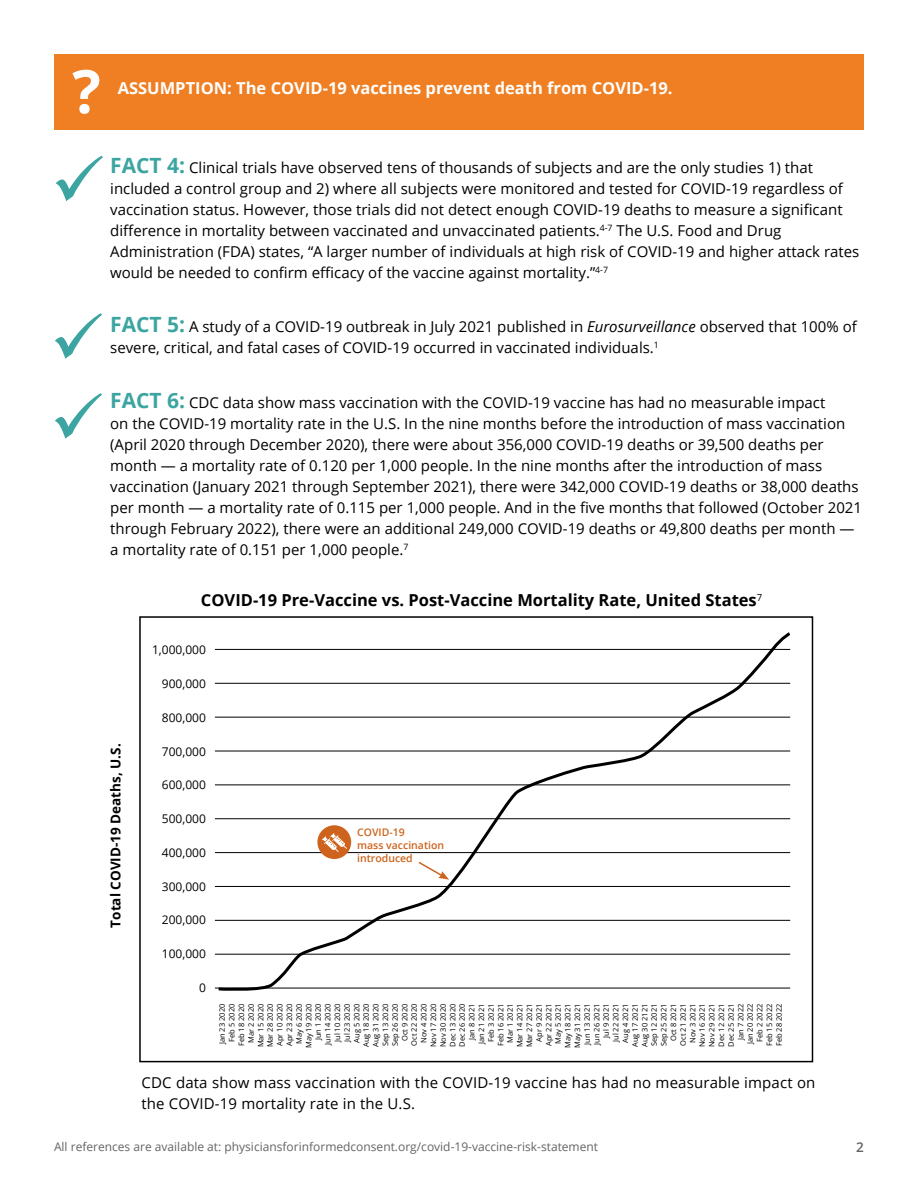
<style>
.page{position:relative;width:918px;height:1188px;background:#fff}
.page>*{position:absolute;margin:0;border:0;box-sizing:border-box;transform-origin:0 0}
.t1{font:700 16.5px "Open Sans";color:#000}
.t2{font:700 16.5px "Open Sans";color:#fff}
.t3{font:15px/21px "Open Sans";color:#000}
.t4{font:700 13.5px "Open Sans";color:#000}
.t5{font:600 13.5px "Open Sans";color:#636466}
.t6{font:12px "Open Sans";color:#636466}
.t7{font:12px "Open Sans";color:#000}
.t8{font:600 10.5px/12.6px "Open Sans";color:#cd631c}
.t9{font:7.5px "Open Sans";color:#000}
.s1{font-weight:700;font-size:21px;color:#3ca5a1}
.s2{font-style:italic}
</style>
<div class="page">
<svg style="left:56px;top:156px;width:47px;height:45px"></svg>
<svg style="left:55px;top:313px;width:47px;height:46px"></svg>
<svg style="left:55px;top:393px;width:47px;height:46px"></svg>
<div style="left:54px;top:54px;width:810px;height:76px;background:#ef7f22"></div>
<svg style="left:72px;top:70px;width:27px;height:44px"></svg>
<div style="left:139px;top:616px;width:674px;height:446px;border:2px solid #000"></div>
<hr style="left:215px;top:886px;width:575px;height:1px;background:#000">
<hr style="left:215px;top:920px;width:575px;height:1px;background:#000">
<hr style="left:215px;top:954px;width:575px;height:1px;background:#000">
<hr style="left:215px;top:988px;width:575px;height:1px;background:#000">
<hr style="left:215px;top:751px;width:575px;height:1px;background:#000">
<hr style="left:215px;top:785px;width:575px;height:1px;background:#000">
<hr style="left:215px;top:818px;width:575px;height:1px;background:#000">
<hr style="left:215px;top:852px;width:575px;height:1px;background:#000">
<hr style="left:215px;top:649px;width:575px;height:1px;background:#000">
<hr style="left:215px;top:683px;width:575px;height:1px;background:#000">
<hr style="left:215px;top:717px;width:575px;height:1px;background:#000">
<svg style="left:216px;top:632px;width:575px;height:359px"></svg>
<p class="t2" style="left:118px;top:77px;width:556px">ASSUMPTION: The COVID-19 vaccines prevent death from COVID-19.</p>
<p class="t3" style="left:110px;top:156px;width:751px"><span class="s1">FACT 4:</span> Clinical trials have observed tens of thousands of subjects and are the only studies 1) that included a control group and 2) where all subjects were monitored and tested for COVID-19 regardless of vaccination status. However, those trials did not detect enough COVID-19 deaths to measure a significant difference in mortality between vaccinated and unvaccinated patients.<sup>4-7</sup> The U.S. Food and Drug Administration (FDA) states, “A larger number of individuals at high risk of COVID-19 and higher attack rates would be needed to confirm efficacy of the vaccine against mortality.”<sup>4-7</sup></p>
<p class="t3" style="left:110px;top:316px;width:748px"><span class="s1">FACT 5:</span> A study of a COVID-19 outbreak in July 2021 published in <span class="s2">Eurosurveillance</span> observed that 100% of severe, critical, and fatal cases of COVID-19 occurred in vaccinated individuals.<sup>1</sup></p>
<p class="t3" style="left:110px;top:392px;width:753px"><span class="s1">FACT 6:</span> CDC data show mass vaccination with the COVID-19 vaccine has had no measurable impact<br>on the COVID-19 mortality rate in the U.S. In the nine months before the introduction of mass vaccination (April 2020 through December 2020), there were about 356,000 COVID-19 deaths or 39,500 deaths per month — a mortality rate of 0.120 per 1,000 people. In the nine months after the introduction of mass vaccination (January 2021 through September 2021), there were 342,000 COVID-19 deaths or 38,000 deaths per month — a mortality rate of 0.115 per 1,000 people. And in the five months that followed (October 2021 through February 2022), there were an additional 249,000 COVID-19 deaths or 49,800 deaths per month — a mortality rate of 0.151 per 1,000 people.<sup>7</sup></p>
<p class="t4" style="left:106px;top:928px;width:185px;rotate:-90deg">Total COVID-19 Deaths, U.S.</p>
<p class="t1" style="left:201px;top:588px;width:563px">COVID-19 Pre-Vaccine vs. Post-Vaccine Mortality Rate, United States<sup>7</sup></p>
<p class="t7" style="left:152px;top:642px;width:55px">1,000,000</p>
<p class="t7" style="left:162px;top:675px;width:46px">900,000</p>
<p class="t7" style="left:162px;top:709px;width:46px">800,000</p>
<p class="t7" style="left:162px;top:743px;width:46px">700,000</p>
<p class="t7" style="left:162px;top:777px;width:46px">600,000</p>
<p class="t7" style="left:162px;top:810px;width:46px">500,000</p>
<p class="t7" style="left:162px;top:844px;width:46px">400,000</p>
<p class="t7" style="left:162px;top:878px;width:46px">300,000</p>
<p class="t7" style="left:162px;top:912px;width:46px">200,000</p>
<p class="t7" style="left:162px;top:945px;width:46px">100,000</p>
<p class="t7" style="left:199px;top:979px;width:8px">0</p>
<p class="t8" style="left:357px;top:826px;width:89px">COVID-19<br>mass vaccination introduced</p>
<p class="t9" style="left:217px;top:1044px;width:42px;rotate:-90deg">Jan 23 2020</p>
<p class="t9" style="left:227px;top:1042px;width:40px;rotate:-90deg">Feb 5 2020</p>
<p class="t9" style="left:236px;top:1046px;width:44px;rotate:-90deg">Feb 18 2020</p>
<p class="t9" style="left:246px;top:1043px;width:41px;rotate:-90deg">Mar 2 2020</p>
<p class="t9" style="left:256px;top:1047px;width:45px;rotate:-90deg">Mar 15 2020</p>
<p class="t9" style="left:265px;top:1047px;width:45px;rotate:-90deg">Mar 28 2020</p>
<p class="t9" style="left:275px;top:1046px;width:44px;rotate:-90deg">Apr 10 2020</p>
<p class="t9" style="left:284px;top:1046px;width:44px;rotate:-90deg">Apr 23 2020</p>
<p class="t9" style="left:294px;top:1044px;width:42px;rotate:-90deg">May 6 2020</p>
<p class="t9" style="left:304px;top:1048px;width:46px;rotate:-90deg">May 19 2020</p>
<p class="t9" style="left:313px;top:1040px;width:38px;rotate:-90deg">Jun 1 2020</p>
<p class="t9" style="left:323px;top:1045px;width:42px;rotate:-90deg">Jun 14 2020</p>
<p class="t9" style="left:332px;top:1042px;width:40px;rotate:-90deg">Jul 10 2020</p>
<p class="t9" style="left:342px;top:1042px;width:40px;rotate:-90deg">Jul 23 2020</p>
<p class="t9" style="left:352px;top:1043px;width:40px;rotate:-90deg">Aug 5 2020</p>
<p class="t9" style="left:361px;top:1047px;width:45px;rotate:-90deg">Aug 18 2020</p>
<p class="t9" style="left:371px;top:1047px;width:45px;rotate:-90deg">Aug 31 2020</p>
<p class="t9" style="left:380px;top:1046px;width:44px;rotate:-90deg">Sep 13 2020</p>
<p class="t9" style="left:390px;top:1046px;width:44px;rotate:-90deg">Sep 26 2020</p>
<p class="t9" style="left:400px;top:1041px;width:39px;rotate:-90deg">Oct 9 2020</p>
<p class="t9" style="left:409px;top:1046px;width:43px;rotate:-90deg">Oct 22 2020</p>
<p class="t9" style="left:419px;top:1043px;width:41px;rotate:-90deg">Nov 4 2020</p>
<p class="t9" style="left:428px;top:1047px;width:45px;rotate:-90deg">Nov 17 2020</p>
<p class="t9" style="left:438px;top:1047px;width:45px;rotate:-90deg">Nov 30 2020</p>
<p class="t9" style="left:448px;top:1047px;width:44px;rotate:-90deg">Dec 13 2020</p>
<p class="t9" style="left:457px;top:1047px;width:44px;rotate:-90deg">Dec 26 2020</p>
<p class="t9" style="left:467px;top:1040px;width:38px;rotate:-90deg">Jan 8 2021</p>
<p class="t9" style="left:476px;top:1044px;width:42px;rotate:-90deg">Jan 21 2021</p>
<p class="t9" style="left:486px;top:1042px;width:40px;rotate:-90deg">Feb 3 2021</p>
<p class="t9" style="left:496px;top:1046px;width:44px;rotate:-90deg">Feb 16 2021</p>
<p class="t9" style="left:505px;top:1043px;width:41px;rotate:-90deg">Mar 1 2021</p>
<p class="t9" style="left:515px;top:1047px;width:45px;rotate:-90deg">Mar 14 2021</p>
<p class="t9" style="left:524px;top:1047px;width:45px;rotate:-90deg">Mar 27 2021</p>
<p class="t9" style="left:534px;top:1042px;width:39px;rotate:-90deg">Apr 9 2021</p>
<p class="t9" style="left:544px;top:1046px;width:44px;rotate:-90deg">Apr 22 2021</p>
<p class="t9" style="left:553px;top:1044px;width:42px;rotate:-90deg">May 5 2021</p>
<p class="t9" style="left:563px;top:1048px;width:46px;rotate:-90deg">May 18 2021</p>
<p class="t9" style="left:572px;top:1048px;width:46px;rotate:-90deg">May 31 2021</p>
<p class="t9" style="left:582px;top:1045px;width:42px;rotate:-90deg">Jun 13 2021</p>
<p class="t9" style="left:592px;top:1045px;width:42px;rotate:-90deg">Jun 26 2021</p>
<p class="t9" style="left:601px;top:1038px;width:35px;rotate:-90deg">Jul 9 2021</p>
<p class="t9" style="left:611px;top:1042px;width:40px;rotate:-90deg">Jul 22 2021</p>
<p class="t9" style="left:620px;top:1043px;width:40px;rotate:-90deg">Aug 4 2021</p>
<p class="t9" style="left:630px;top:1047px;width:45px;rotate:-90deg">Aug 17 2021</p>
<p class="t9" style="left:640px;top:1047px;width:45px;rotate:-90deg">Aug 30 2121</p>
<p class="t9" style="left:649px;top:1046px;width:44px;rotate:-90deg">Sep 12 2021</p>
<p class="t9" style="left:659px;top:1046px;width:44px;rotate:-90deg">Sep 25 2021</p>
<p class="t9" style="left:668px;top:1041px;width:39px;rotate:-90deg">Oct 8 2021</p>
<p class="t9" style="left:678px;top:1046px;width:43px;rotate:-90deg">Oct 21 2021</p>
<p class="t9" style="left:688px;top:1043px;width:41px;rotate:-90deg">Nov 3 2021</p>
<p class="t9" style="left:697px;top:1047px;width:45px;rotate:-90deg">Nov 16 2021</p>
<p class="t9" style="left:707px;top:1047px;width:45px;rotate:-90deg">Nov 29 2021</p>
<p class="t9" style="left:716px;top:1047px;width:44px;rotate:-90deg">Dec 12 2021</p>
<p class="t9" style="left:726px;top:1047px;width:44px;rotate:-90deg">Dec 25 2021</p>
<p class="t9" style="left:736px;top:1040px;width:38px;rotate:-90deg">Jan 7 2022</p>
<p class="t9" style="left:745px;top:1044px;width:42px;rotate:-90deg">Jan 20 2022</p>
<p class="t9" style="left:755px;top:1042px;width:40px;rotate:-90deg">Feb 2 2022</p>
<p class="t9" style="left:764px;top:1046px;width:44px;rotate:-90deg">Feb 15 2022</p>
<p class="t9" style="left:774px;top:1046px;width:44px;rotate:-90deg">Feb 28 2022</p>
<p class="t3" style="left:141px;top:1072px;width:676px">CDC data show mass vaccination with the COVID-19 vaccine has had no measurable impact on the COVID-19 mortality rate in the U.S.</p>
<p class="t6" style="left:54px;top:1138px;width:546px">All references are available at: physiciansforinformedconsent.org/covid-19-vaccine-risk-statement</p>
<p class="t5" style="left:856px;top:1138px;width:9px">2</p>
</div>
